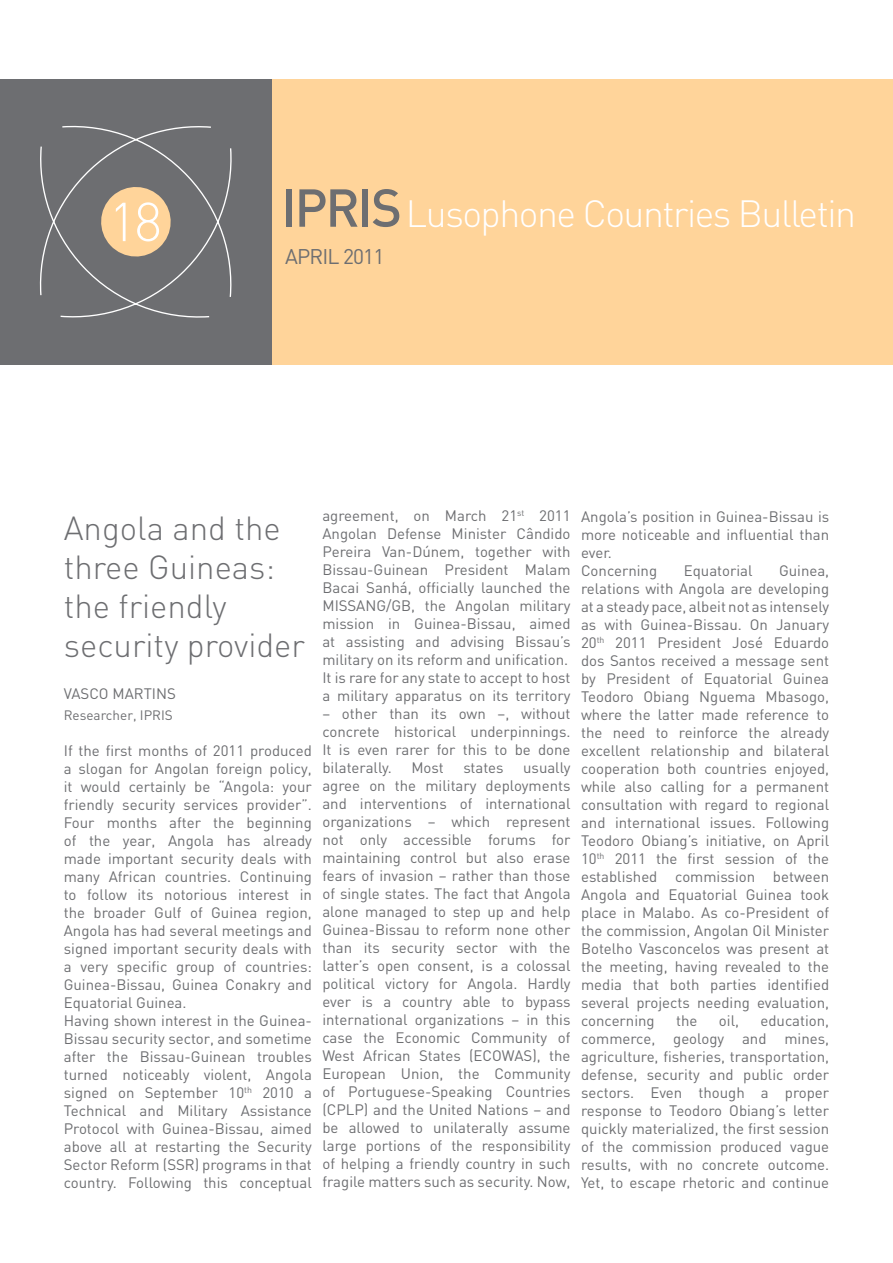
<style>
.page{position:relative;width:893px;height:1263px;background:#fff}
.page>*{position:absolute;margin:0;border:0;box-sizing:border-box;transform-origin:0 0}
.t1{font:300 54px "DIN";color:#fff}
.t2{font:300 37.5px "DIN";letter-spacing:-.04em;color:#fff}
.t3{font:300 33px/39px "DIN";color:#6d6e71}
.t4{font:21px "DIN";letter-spacing:-.04em;color:#6d6e71}
.t5{font:15px/18px "DIN";color:#6d6e71;text-align:justify}
.t6{font:13.5px "DIN";color:#6d6e71}
.s1{font-weight:500;font-size:52.5px;color:#6d6e71}
</style>
<div class="page">
<div style="left:269px;top:79px;width:624px;height:286px;background:#ffd49a"></div>
<div style="left:0;top:79px;width:272px;height:286px;background:#6d6e71"></div>
<svg style="left:39px;top:125px;width:193px;height:193px"></svg>
<h1 class="t1" style="left:109px;top:188px;width:55px">18</h1>
<h2 class="t2" style="left:281px;top:190px;width:576px"><span class="s1">IPRIS</span>Lusophone Countries Bulletin</h2>
<h3 class="t4" style="left:285px;top:243px;width:101px">APRIL 2011</h3>
<h3 class="t3" style="left:64px;top:508px;width:243px">Angola and the three Guineas: the friendly security provider</h3>
<p class="t5" style="left:64px;top:685px;width:114px">Vasco Marti ns</p>
<p class="t6" style="left:64px;top:706px;width:109px">Researcher, IPRIS</p>
<p class="t5" style="left:64px;top:741px;width:250px;text-align:left">If the first months of 2011 produced a slogan for Angolan foreign policy, it would certainly be “Angola: your friendly security services provider”.<br>Four months after the beginning of the year, Angola has already made important security deals with many African countries. Continuing to follow its notorious interest in the broader Gulf of Guinea region, Angola has had several meetings and signed important security deals with a very specific group of countries:<br>Guinea-Bissau, Guinea Conakry and Equatorial Guinea.<br>Having shown interest in the Guinea-Bissau security sector, and sometime after the Bissau-Guinean troubles turned noticeably violent, Angola signed on September 10<sup>th</sup> 2010 a Technical and Military Assistance Protocol with Guinea-Bissau, aimed above all at restarting the Security Sector Reform (SS R) programs in that country. Following this conceptual</p>
<p class="t5" style="left:322px;top:506px;width:250px;text-align:left">agreement, on March 21<sup>st</sup> 2011<br>Angolan Defense Minister Cândido Pereira Van-Dúnem, together with Bissau-Guinean President Malam Bacai Sanhá, officially launched the MISSAN G/GB, the Angolan military mission in Guinea-Bissau, aimed at assisting and advising Bissau’s military on its reform and unification.<br>It is rare for any state to accept to host a military apparatus on its territory</p>
<p class="t5" style="left:322px;top:704px;width:250px">– other than its own –, without concrete historical underpinnings.<br>It is even rarer for this to be done bilaterally.</p>
<p class="t5" style="left:322px;top:758px;width:250px;text-indent:201px">usually agree on the military deployments and interventions of international organizations – which represent not only accessible forums for maintaining control but also erase fears of invasion – rather than those of single states. The fact that Angola alone managed to step up and help Guinea-Bissau to reform none other than its security sector with the latter’s open consent, is a colossal political victory for Angola. Hardly ever is a country able to bypass international organizations – in this case the Economic Community of West African States (ECOWAS), the European Union, the Community of Portuguese-Speaking Countries (CPLP) and the United Nations – and be allowed to unilaterally assume large portions of the responsibility of helping a friendly country in such fragile matters such as security. N ow,</p>
<p class="t5" style="left:411px;top:758px;width:34px">Most</p>
<p class="t5" style="left:463px;top:758px;width:42px">states</p>
<p class="t5" style="left:581px;top:508px;width:250px;text-align:left">Angola’s position in Guinea-Bissau is more noticeable and influential than ever.<br>Concerning</p>
<p class="t5" style="left:581px;top:562px;width:250px;text-indent:198px">Guinea, relations with Angola are developing at a steady pace, albeit not as intensely as with Guinea-Bissau. On January 20<sup>th</sup> 2011 President José Eduardo dos Santos received a message sent by President of Equatorial Guinea Teodoro Obiang Nguema Mbasogo, where the latter made reference to the need to reinforce the already excellent relationship and bilateral cooperation both countries enjoyed, while also calling for a permanent consultation with regard to regional and international issues. Following Teodoro Obiang’s initiative, on April 10<sup>th</sup> 2011 the first session of the established commission between Angola and Equatorial Guinea took place in Malabo. As co-President of the commission, Angolan Oil Minister Botelho Vasconcelos was present at the meeting, having revealed to the media that both parties identified several projects needing evaluation, concerning</p>
<p class="t5" style="left:684px;top:562px;width:70px">Equatorial</p>
<p class="t5" style="left:581px;top:1012px;width:250px;text-indent:179px">education, commerce, geology and mines, agriculture, fisheries, transportation, defense, security and public order sectors. Even though a proper response to Teodoro Obiang’s letter quickly materialized, the first session of the commission produced vague results, with no concrete outcome.<br>Yet, to escape rhetoric and continue</p>
<p class="t5" style="left:676px;top:1012px;width:23px">the</p>
<p class="t5" style="left:719px;top:1012px;width:22px">oil,</p>
</div>
